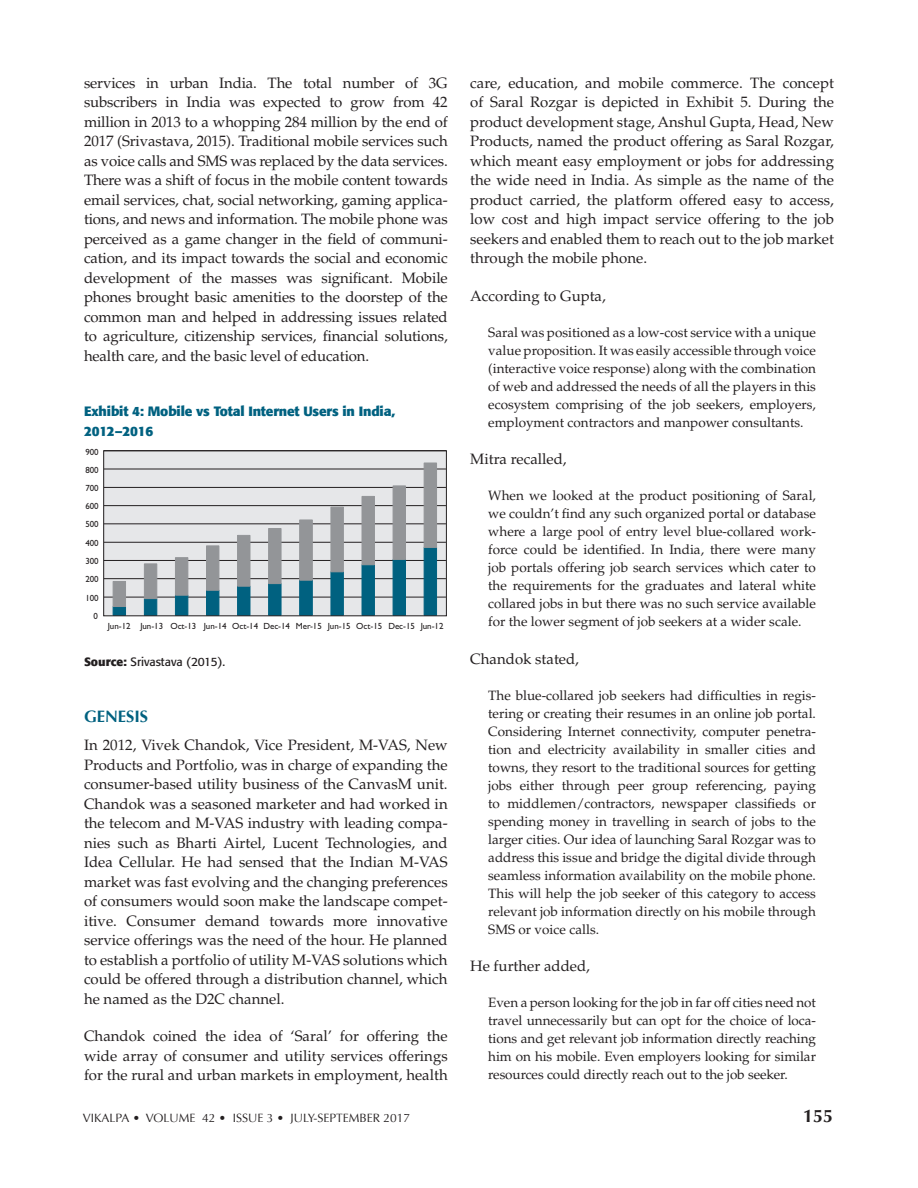
<style>
.page{position:relative;width:918px;height:1188px;background:#fff}
.page>*{position:absolute;margin:0;border:0;box-sizing:border-box;transform-origin:0 0}
.t1{font:700 18px "Optima";color:#231f20}
.t2{font:700 16.5px "Optima";color:#006180}
.t3{font:15px/19.5px "Palatino";color:#231f20;text-align:justify}
.t4{font:13.5px/18px "Palatino";color:#231f20;text-align:justify}
.t5{font:700 13.5px/19.5px "Formata";letter-spacing:-.01em;color:#006180}
.t6{font:12px "Optima";color:#231f20}
.t7{font:12px "Formata";color:#231f20}
.t8{font:8.85px/18px "Gill Sans";color:#231f20;text-align:right}
.s1{font-weight:700}
</style>
<div class="page">
<div style="left:104px;top:451px;width:342px;height:164px;background:#e6e7e9"></div>
<hr style="left:104px;top:597px;width:342px;height:1px;background:#231f20">
<hr style="left:104px;top:578px;width:342px;height:1px;background:#231f20">
<hr style="left:104px;top:560px;width:342px;height:1px;background:#231f20">
<hr style="left:104px;top:542px;width:342px;height:1px;background:#231f20">
<hr style="left:104px;top:524px;width:342px;height:1px;background:#231f20">
<hr style="left:104px;top:505px;width:342px;height:1px;background:#231f20">
<hr style="left:104px;top:487px;width:342px;height:1px;background:#231f20">
<hr style="left:104px;top:469px;width:342px;height:1px;background:#231f20">
<svg style="left:113px;top:607px;width:324px;height:7px"></svg>
<svg style="left:113px;top:463px;width:324px;height:144px"></svg>
<div style="left:103px;top:450px;width:344px;height:166px;border:1px solid #231f20"></div>
<p class="t3" style="left:84px;top:73px;width:365px">services in urban India. The total number of 3G subscribers in India was expected to grow from 42 million in 2013 to a whopping 284 million by the end of 2017 (Srivastava, 2015). Traditional mobile services such as voice calls and SMS was replaced by the data services.<br>There was a shift of focus in the mobile content towards email services, chat, social networking, gaming applica&shy;tions, and news and information. The mobile phone was perceived as a game changer in the field of communi&shy;cation, and its impact towards the social and economic development of the masses was significant. Mobile phones brought basic amenities to the doorstep of the common man and helped in addressing issues related to agriculture, citizenship services, financial solutions, health care, and the basic level of education.</p>
<p class="t5" style="left:84px;top:402px;width:313px">Exhibit 4: Mobile vs Total Internet Users in India,<br>2012–2016</p>
<p class="t8" style="left:85px;top:443px;width:15px">900</p>
<p class="t8" style="left:85px;top:461px;width:15px">800</p>
<p class="t8" style="left:85px;top:479px;width:15px">700</p>
<p class="t8" style="left:85px;top:497px;width:15px">600</p>
<p class="t8" style="left:85px;top:515px;width:15px">500</p>
<p class="t8" style="left:85px;top:534px;width:15px">400</p>
<p class="t8" style="left:85px;top:552px;width:15px">300</p>
<p class="t8" style="left:85px;top:570px;width:15px">200</p>
<p class="t8" style="left:85px;top:589px;width:15px">100<br>0</p>
<p class="t8" style="left:108px;top:618px;width:337px">Jun-12 Jun-13 Oct-13 Jun-14 Oct-14 Dec-14 Mer-15 Jun-15 Oct-15 Dec-15 Jun-12</p>
<p class="t7" style="left:84px;top:655px;width:143px"><span class="s1">Source:</span> Srivastava (2015).</p>
<p class="t2" style="left:84px;top:707px;width:66px">GENESIS</p>
<p class="t3" style="left:84px;top:736px;width:365px">In 2012, Vivek Chandok, Vice President, M-VAS, New Products and Portfolio, was in charge of expanding the consumer-based utility business of the CanvasM unit.<br>Chandok was a seasoned marketer and had worked in the telecom and M-VAS industry with leading compa&shy;nies such as Bharti Airtel, Lucent Technologies, and Idea Cellular. He had sensed that the Indian M-VAS market was fast evolving and the changing preferences of consumers would soon make the landscape compet&shy;itive. Consumer demand towards more innovative service offerings was the need of the hour. He planned to establish a portfolio of utility M-VAS solutions which could be offered through a distribution channel, which he named as the D2C channel.</p>
<p class="t3" style="left:84px;top:1027px;width:365px">Chandok coined the idea of ‘Saral’ for offering the wide array of consumer and utility services offerings for the rural and urban markets in employment, health</p>
<p class="t3" style="left:470px;top:73px;width:365px">care, education, and mobile commerce. The concept of Saral Rozgar is depicted in Exhibit 5. During the product development stage, Anshul Gupta, Head, New Products, named the product offering as Saral Rozgar, which meant easy employment or jobs for addressing the wide need in India. As simple as the name of the product carried, the platform offered easy to access, low cost and high impact service offering to the job seekers and enabled them to reach out to the job market through the mobile phone.</p>
<p class="t3" style="left:470px;top:286px;width:137px">According to Gupta,</p>
<p class="t4" style="left:488px;top:324px;width:329px">Saral was positioned as a low-cost service with a unique value proposition. It was easily accessible through voice (interactive voice response) along with the combination of web and addressed the needs of all the players in this ecosystem comprising of the job seekers, employers, employment contractors and manpower consultants.</p>
<p class="t3" style="left:470px;top:450px;width:98px">Mitra recalled,</p>
<p class="t4" style="left:488px;top:487px;width:329px">When we looked at the product positioning of Saral, we couldn’t find any such organized portal or database where a large pool of entry level blue-collared work&shy;force could be identified. In India, there were many job portals offering job search services which cater to the requirements for the graduates and lateral white collared jobs in but there was no such service available for the lower segment of job seekers at a wider scale.</p>
<p class="t3" style="left:470px;top:649px;width:110px">Chandok stated,</p>
<p class="t4" style="left:488px;top:687px;width:329px">The blue-collared job seekers had difficulties in regis&shy;tering or creating their resumes in an online job portal.<br>Considering Internet connectivity, computer penetra&shy;tion and electricity availability in smaller cities and towns, they resort to the traditional sources for getting jobs either through peer group referencing, paying to middlemen/contractors, newspaper classifieds or spending money in travelling in search of jobs to the larger cities. Our idea of launching Saral Rozgar was to address this issue and bridge the digital divide through seamless information availability on the mobile phone.<br>This will help the job seeker of this category to access relevant job information directly on his mobile through SMS or voice calls.</p>
<p class="t3" style="left:470px;top:957px;width:121px">He further added,</p>
<p class="t4" style="left:488px;top:994px;width:329px">Even a person looking for the job in far off cities need not travel unnecessarily but can opt for the choice of loca&shy;tions and get relevant job information directly reaching him on his mobile. Even employers looking for similar resources could directly reach out to the job seeker.</p>
<p class="t6" style="left:83px;top:1111px;width:329px">VIKALPA • VOLUME 42 • ISSUE 3 • JULY-SEPTEMBER 2017</p>
<p class="t1" style="left:803px;top:1105px;width:32px">155</p>
</div>
